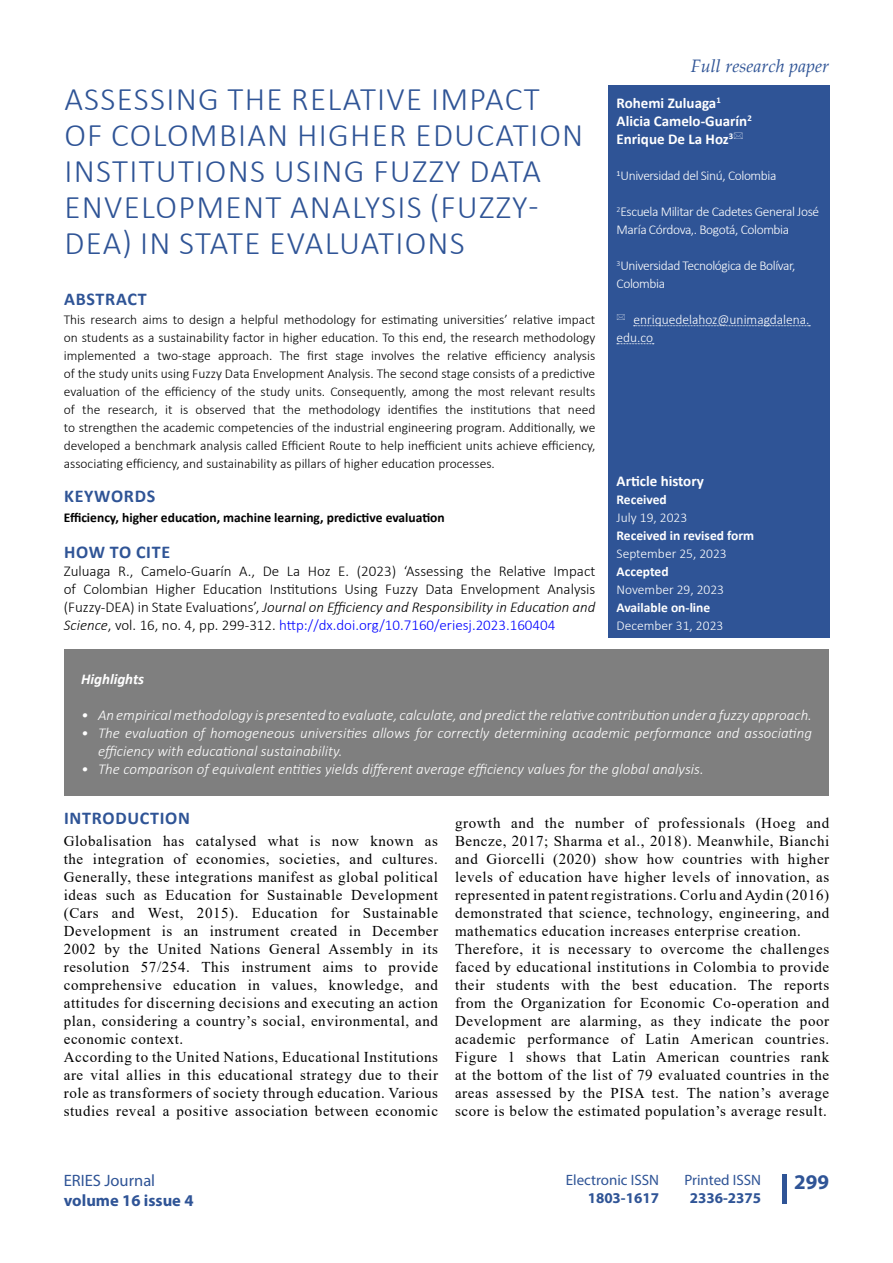
<style>
.page{position:relative;width:893px;height:1263px;background:#fff}
.page>*{position:absolute;margin:0;border:0;box-sizing:border-box;transform-origin:0 0}
.t1{font:300 33px/36px "Calibri";letter-spacing:.04em;color:#2f5496}
.t2{font:700 21px "Myriad Pro";color:#2f5496}
.t3{font:700 18px "Calibri";letter-spacing:.04em;color:#2f5496}
.t4{font:italic 18px "Palatino Linotype";color:#2f5496}
.t5{font:700 16.5px "Myriad Pro";color:#2f5496}
.t6{font:16.5px "Myriad Pro";color:#2f5496}
.t7{font:15px/18px "Times New Roman";letter-spacing:.04em;color:#000}
.t8{font:italic 300 15px/18px "Calibri";color:#fff}
.t9{font:300 15px/18px "Calibri";color:#000;text-align:justify}
.t10{font:700 15px/18px "Calibri";color:#fff}
.t11{font:15px "Myriad Pro";color:#2f5496}
.t12{font:700 15px "Myriad Pro";color:#2f5496}
.t13{font:italic 700 15px "Calibri";color:#fff}
.t14{font:300 13.5px/18px "Calibri";color:#000;text-align:justify}
.t15{font:300 13.5px/18px "Calibri";letter-spacing:-.03em;color:#fff}
.t16{font:300 13.5px/18px "Calibri";color:#fff}
.t17{font:700 13.5px "Calibri";color:#000}
.t18{font:700 13.5px "Calibri";color:#fff}
.s1{font-style:italic}
.s2{color:#00f}
</style>
<div class="page">
<div style="left:782px;top:1174px;width:5px;height:29px;background:#2f5496"></div>
<div style="left:608px;top:85px;width:221px;height:553px;background:#2f5496"></div>
<svg style="left:634px;top:325px;width:176px;height:1px"></svg>
<svg style="left:617px;top:343px;width:37px;height:1px"></svg>
<div style="left:64px;top:649px;width:765px;height:147px;background:#7f7f7f"></div>
<h1 class="t1" style="left:64px;top:81px;width:520px">ASSESSING THE RELATIVE IMPACT<br>OF COLOMBIAN HIGHER EDUCATION<br>INSTITUTIONS USING FUZZY DATA<br>ENVELOPMENT ANALYSIS (FUZZY-<br>DEA) IN STATE EVALUATIONS</h1>
<p class="t3" style="left:64px;top:286px;width:84px">ABSTRACT</p>
<p class="t14" style="left:64px;top:310px;width:533px">This research aims to design a helpful methodology for estimating universities’ relative impact on students as a sustainability factor in higher education. To this end, the research methodology implemented a two-stage approach. The first stage involves the relative efficiency analysis of the study units using Fuzzy Data Envelopment Analysis. The second stage consists of a predictive evaluation of the efficiency of the study units. Consequently, among the most relevant results of the research, it is observed that the methodology identifies the institutions that need to strengthen the academic competencies of the industrial engineering program. Additionally, we developed a benchmark analysis called Efficient Route to help inefficient units achieve efficiency, associating efficiency, and sustainability as pillars of higher education processes.</p>
<p class="t3" style="left:64px;top:484px;width:93px">KEYWORDS</p>
<p class="t17" style="left:64px;top:508px;width:382px">Efficiency, higher education, machine learning, predictive evaluation</p>
<p class="t3" style="left:64px;top:539px;width:108px">HOW TO CITE</p>
<p class="t9" style="left:64px;top:562px;width:533px">Zuluaga R., Camelo-Guarín A., De La Hoz E. (2023) ‘Assessing the Relative Impact of Colombian Higher Education Institutions Using Fuzzy Data Envelopment Analysis (Fuzzy-DEA) in State Evaluations’, <span class="s1">Journal on Efficiency and Responsibility in Education and Science</span>, vol. 16, no. 4, pp. 299-312. <span class="s2">http://dx.doi.org/10.7160/eriesj.2023.160404</span></p>
<p class="t4" style="left:691px;top:53px;width:140px">Full research paper</p>
<p class="t10" style="left:617px;top:94px;width:137px">Rohemi Zuluaga<sup>1<br></sup>Alicia Camelo-Guarín<sup>2<br></sup>Enrique De La Hoz<sup>3</sup></p>
<p class="t15" style="left:617px;top:166px;width:161px"><sup>1</sup>Universidad del Sinú, Colombia</p>
<p class="t15" style="left:617px;top:202px;width:204px"><sup>2</sup>Escuela Militar de Cadetes General José<br>María Córdova,. Bogotá, Colombia</p>
<p class="t15" style="left:617px;top:256px;width:180px"><sup>3</sup>Universidad Tecnológica de Bolívar,<br>Colombia</p>
<p class="t16" style="left:617px;top:310px;width:195px;text-indent:17px">enriquedelahoz@unimagdalena. edu.co</p>
<p class="t10" style="left:617px;top:472px;width:89px">Article history</p>
<p class="t18" style="left:617px;top:490px;width:52px">Received</p>
<p class="t16" style="left:617px;top:508px;width:72px">July 19, 2023</p>
<p class="t18" style="left:617px;top:526px;width:139px">Received in revised form</p>
<p class="t16" style="left:617px;top:544px;width:112px">September 25, 2023</p>
<p class="t18" style="left:617px;top:562px;width:54px">Accepted</p>
<p class="t16" style="left:617px;top:580px;width:109px">November 29, 2023</p>
<p class="t18" style="left:617px;top:598px;width:95px">Available on-line</p>
<p class="t16" style="left:617px;top:616px;width:108px">December 31, 2023</p>
<p class="t13" style="left:81px;top:668px;width:65px">Highlights</p>
<p class="t8" style="left:81px;top:706px;width:732px">• An empirical methodology is presented to evaluate, calculate, and predict the relative contribution under a fuzzy approach.</p>
<p class="t8" style="left:98px;top:724px;width:715px;text-indent:-17px">• The evaluation of homogeneous universities allows for correctly determining academic performance and associating efficiency with educational sustainability.</p>
<p class="t8" style="left:81px;top:760px;width:624px">• The comparison of equivalent entities yields different average efficiency values for the global analysis.</p>
<p class="t3" style="left:64px;top:805px;width:127px">INTRODUCTION</p>
<p class="t7" style="left:64px;top:832px;width:376px">Globalisation has catalysed what is now known as the integration of economies, societies, and cultures.<br>Generally, these integrations manifest as global political ideas such as Education for Sustainable Development (Cars and West, 2015). Education for Sustainable Development is an instrument created in December 2002 by the United Nations General Assembly in its resolution 57/254. This instrument aims to provide comprehensive education in values, knowledge, and attitudes for discerning decisions and executing an action plan, considering a country’s social, environmental, and economic context.<br>According to the United Nations, Educational Institutions are vital allies in this educational strategy due to their role as transformers of society through education. Various studies reveal a positive association between economic</p>
<p class="t7" style="left:455px;top:814px;width:376px">growth and the number of professionals (Hoeg and Bencze, 2017; Sharma et al., 2018). Meanwhile, Bianchi and Giorcelli (2020) show how countries with higher levels of education have higher levels of innovation, as represented in patent registrations. Corlu and Aydin (2016) demonstrated that science, technology, engineering, and mathematics education increases enterprise creation.<br>Therefore, it is necessary to overcome the challenges faced by educational institutions in Colombia to provide their students with the best education. The reports from the Organization for Economic Co-operation and Development are alarming, as they indicate the poor academic performance of Latin American countries.<br>Figure 1 shows that Latin American countries rank at the bottom of the list of 79 evaluated countries in the areas assessed by the PISA test. The nation’s average score is below the estimated population’s average result.</p>
<p class="t6" style="left:64px;top:1170px;width:93px">ERIES Journal</p>
<p class="t5" style="left:64px;top:1189px;width:131px">volume 16 issue 4</p>
<p class="t11" style="left:566px;top:1171px;width:95px">Electronic ISSN</p>
<h2 class="t2" style="left:794px;top:1169px;width:36px">299</h2>
<p class="t12" style="left:588px;top:1188px;width:73px">1803-1617</p>
<p class="t11" style="left:684px;top:1171px;width:78px">Printed ISSN</p>
<p class="t12" style="left:690px;top:1188px;width:73px">2336-2375</p>
</div>
